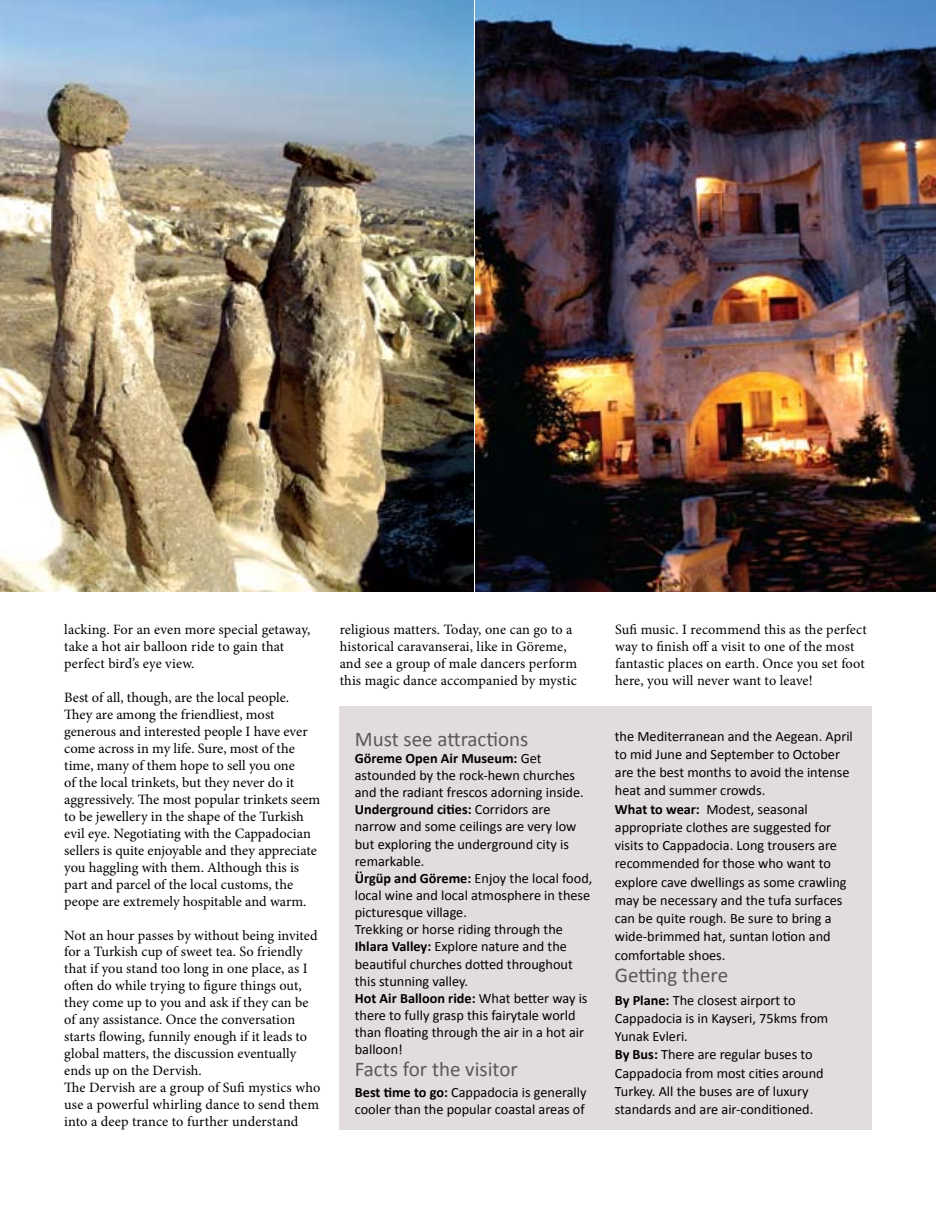
<style>
.page{position:relative;width:936px;height:1212px;background:#fff}
.page>*{position:absolute;margin:0;border:0;box-sizing:border-box;transform-origin:0 0}
.t1{font:21px "Calibri";color:#58595b}
.t2{font:14.25px/17px "Minion Pro";letter-spacing:.005em;color:#000}
.t3{font:14.25px/17.1px "Calibri";color:#000}
.s1{font-weight:700}
</style>
<div class="page">
<img style="left:0;top:0;width:473px;height:591px">
<img style="left:475px;top:0;width:460px;height:591px">
<div style="left:339px;top:706px;width:533px;height:423px;background:#e2dcde"></div>
<p class="t2" style="left:64px;top:621px;width:247px">lacking. For an even more special getaway, take a hot air balloon ride to gain that perfect bird’s eye view.</p>
<p class="t2" style="left:64px;top:689px;width:257px">Best of all, though, are the local people.<br>They are among the friendliest, most generous and interested people I have ever come across in my life. Sure, most of the time, many of them hope to sell you one<br>of the local trinkets, but they never do it aggressively. The most popular trinkets seem to be jewellery in the shape of the Turkish evil eye. Negotiating with the Cappadocian sellers is quite enjoyable and they appreciate you haggling with them. Although this is part and parcel of the local customs, the peope are extremely hospitable and warm.</p>
<p class="t2" style="left:64px;top:926px;width:257px">Not an hour passes by without being invited for a Turkish cup of sweet tea. So friendly that if you stand too long in one place, as I often do while trying to figure things out, they come up to you and ask if they can be of any assistance. Once the conversation starts flowing, funnily enough if it leads to global matters, the discussion eventually ends up on the Dervish.<br>The Dervish are a group of Sufi mystics who use a powerful whirling dance to send them into a deep trance to further understand</p>
<p class="t2" style="left:340px;top:621px;width:239px">religious matters. Today, one can go to a historical caravanserai, like in Göreme, and see a group of male dancers perform this magic dance accompanied by mystic</p>
<p class="t2" style="left:615px;top:621px;width:253px">Sufi music. I recommend this as the perfect way to finish off a visit to one of the most fantastic places on earth. Once you set foot here, you will never want to leave!</p>
<h1 class="t1" style="left:355px;top:726px;width:175px">Must see attractions</h1>
<p class="t3" style="left:355px;top:749px;width:239px"><span class="s1">Göreme Open Air Museum:</span> Get astounded by the rock-hewn churches and the radiant frescos adorning inside.<br><span class="s1">Underground cities:</span> Corridors are narrow and some ceilings are very low but exploring the underground city is remarkable.<br><span class="s1">Ürgüp and Göreme:</span> Enjoy the local food, local wine and local atmosphere in these picturesque village.<br>Trekking or horse riding through the <span class="s1">Ihlara Valley:</span> Explore nature and the beautiful churches dotted throughout this stunning valley.<br><span class="s1">Hot Air Balloon ride:</span> What better way is there to fully grasp this fairytale world than floating through the air in a hot air balloon!</p>
<h1 class="t1" style="left:355px;top:1056px;width:164px">Facts for the visitor</h1>
<p class="t3" style="left:355px;top:1083px;width:233px"><span class="s1">Best time to go:</span> Cappadocia is generally cooler than the popular coastal areas of</p>
<p class="t3" style="left:614px;top:726px;width:239px;line-height:18.3px">the Mediterranean and the Aegean. April to mid June and September to October are the best months to avoid the intense heat and summer crowds.<br><span class="s1">What to wear:</span> Modest, seasonal appropriate clothes are suggested for visits to Cappadocia. Long trousers are recommended for those who want to explore cave dwellings as some crawling may be necessary and the tufa surfaces can be quite rough. Be sure to bring a wide-brimmed hat, suntan lotion and comfortable shoes.</p>
<h1 class="t1" style="left:614px;top:962px;width:115px">Getting there</h1>
<p class="t3" style="left:614px;top:990px;width:215px;line-height:18.3px"><span class="s1">By Plane:</span> The closest airport to<br>Cappadocia is in Kayseri, 75kms from<br>Yunak Evleri.<br><span class="s1">By Bus:</span> There are regular buses to<br>Cappadocia from most cities around<br>Turkey. All the buses are of luxury standards and are air-conditioned.</p>
</div>
